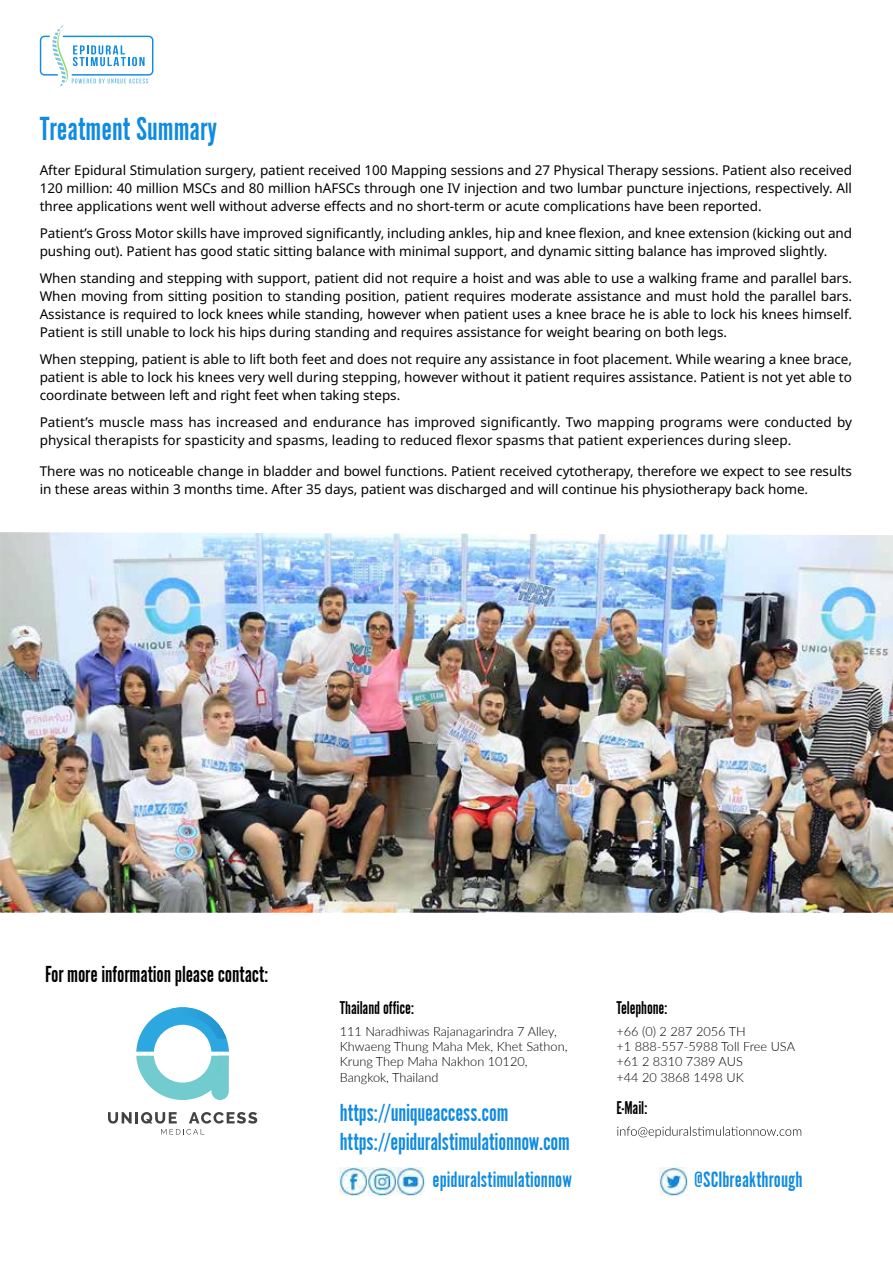
<style>
.page{position:relative;width:893px;height:1263px;background:#fff}
.page>*{position:absolute;margin:0;border:0;box-sizing:border-box;transform-origin:0 0}
.t1{font:34.5px "Alternate Got No 1 D";color:#0f8be0}
.t2{font:25.5px "Alternate Got No 1 D";letter-spacing:-.01em;color:#0f8be0}
.t3{font:24px "Alternate Got No 1 D";letter-spacing:-.01em;color:#000}
.t4{font:23.1px "Alternate Got No 1 D";color:#0f8be0}
.t5{font:19.05px "Alternate Got No 1 D";letter-spacing:-.01em;color:#000}
.t6{font:13.5px/18px "Noto Sans";letter-spacing:-.005em;color:#000;text-align:justify}
.t7{font:300 12.75px/15.3px "Lato";color:#000}
</style>
<div class="page">
<svg style="left:40px;top:25px;width:113px;height:62px"></svg>
<img style="left:0;top:532px;width:893px;height:381px">
<svg style="left:136px;top:1007px;width:93px;height:93px"></svg>
<svg style="left:108px;top:1112px;width:69px;height:11px"></svg>
<svg style="left:189px;top:1112px;width:68px;height:11px"></svg>
<svg style="left:161px;top:1129px;width:41px;height:5px"></svg>
<svg style="left:617px;top:1126px;width:184px;height:12px"></svg>
<img style="left:340px;top:1167px;width:84px;height:28px">
<img style="left:659px;top:1167px;width:28px;height:28px">
<h1 class="t1" style="left:40px;top:110px;width:179px">Treatment Summary</h1>
<p class="t6" style="left:40px;top:161px;width:814px">After Epidural Stimulation surgery, patient received 100 Mapping sessions and 27 Physical Therapy sessions. Patient also received 120 million: 40 million MSCs and 80 million hAFSCs through one IV injection and two lumbar puncture injections, respectively. All three applications went well without adverse effects and no short-term or acute complications have been reported.</p>
<p class="t6" style="left:40px;top:224px;width:814px">Patient’s Gross Motor skills have improved significantly, including ankles, hip and knee flexion, and knee extension (kicking out and pushing out). Patient has good static sitting balance with minimal support, and dynamic sitting balance has improved slightly.</p>
<p class="t6" style="left:40px;top:269px;width:814px">When standing and stepping with support, patient did not require a hoist and was able to use a walking frame and parallel bars.<br>When moving from sitting position to standing position, patient requires moderate assistance and must hold the parallel bars.<br>Assistance is required to lock knees while standing, however when patient uses a knee brace he is able to lock his knees himself.<br>Patient is still unable to lock his hips during standing and requires assistance for weight bearing on both legs.</p>
<p class="t6" style="left:40px;top:350px;width:814px">When stepping, patient is able to lift both feet and does not require any assistance in foot placement. While wearing a knee brace, patient is able to lock his knees very well during stepping, however without it patient requires assistance. Patient is not yet able to coordinate between left and right feet when taking steps.</p>
<p class="t6" style="left:40px;top:413px;width:814px">Patient’s muscle mass has increased and endurance has improved significantly. Two mapping programs were conducted by physical therapists for spasticity and spasms, leading to reduced flexor spasms that patient experiences during sleep.</p>
<p class="t6" style="left:40px;top:462px;width:814px">There was no noticeable change in bladder and bowel functions. Patient received cytotherapy, therefore we expect to see results in these areas within 3 months time. After 35 days, patient was discharged and will continue his physiotherapy back home.</p>
<h3 class="t3" style="left:45px;top:961px;width:225px">For more information please contact:</h3>
<h3 class="t5" style="left:340px;top:998px;width:76px">Thailand office:</h3>
<p class="t7" style="left:340px;top:1023px;width:229px">111 Naradhiwas Rajanagarindra 7 Alley,<br>Khwaeng Thung Maha Mek, Khet Sathon,<br>Krung Thep Maha Nakhon 10120,<br>Bangkok, Thailand</p>
<h2 class="t2" style="left:340px;top:1099px;width:170px">https://uniqueaccess.com</h2>
<h2 class="t2" style="left:340px;top:1128px;width:232px">https://epiduralstimulationnow.com</h2>
<h3 class="t5" style="left:616px;top:998px;width:53px">Telephone:</h3>
<p class="t7" style="left:616px;top:1023px;width:180px">+66 (0) 2 287 2056 TH<br>+1 888-557-5988 Toll Free USA +61 2 8310 7389 AUS<br>+44 20 3868 1498 UK</p>
<h3 class="t5" style="left:616px;top:1098px;width:33px">E-Mail:</h3>
<h3 class="t4" style="left:433px;top:1167px;width:141px">epiduralstimulationnow</h3>
<h3 class="t4" style="left:694px;top:1167px;width:110px">@SCIbreakthrough</h3>
</div>
